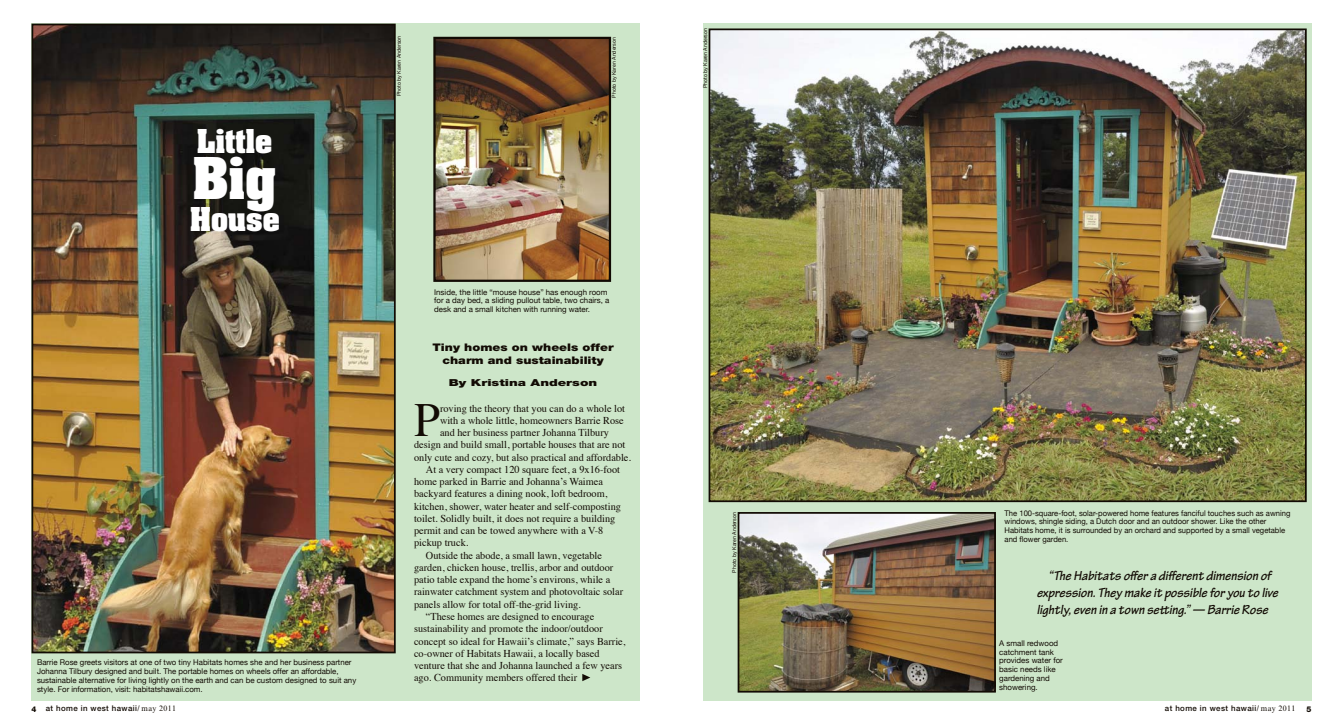
<style>
.page{position:relative;width:1343px;height:725px;background:#fff}
.page>*{position:absolute;margin:0;border:0;box-sizing:border-box;transform-origin:0 0}
.t1{font:700 49px "Aachen Std";color:#fff}
.t2{font:47.51px "Times";color:#120b04}
.t3{font:700 28px "Aachen Std";color:#fff}
.t4{font:italic 700 14px/16.6px "Tekton Pro";color:#120b04}
.t5{font:10.5px "Times";color:#120b04}
.t6{font:900 10.5px/12.2px "Helvetica Neue LT Std";color:#120b04;text-align:center;scale:1.2 1}
.t7{font:900 9.62px "Helvetica Neue LT Std";color:#120b04;scale:1.4 1}
.t8{font:7.88px/8.8px "Helvetica Neue";color:#120b04}
.t9{font:500 7.88px "Helvetica Neue LT Std";letter-spacing:.05em;color:#120b04}
.t10{font:800 7.88px "Helvetica Neue LT Std";color:#120b04}
.t11{font:5.25px "Helvetica Neue";color:#120b04}
.s1{font-weight:800}
.s2{font-family:"Times New Roman MT Std";font-weight:400}
</style>
<div class="page">
<div style="left:32px;top:24px;width:608px;height:677px;background:#cde6c9"></div>
<div style="left:703px;top:24px;width:608px;height:677px;background:#cde6c9"></div>
<img style="left:740px;top:515px;width:252px;height:174px">
<div style="left:737px;top:512px;width:258px;height:180px;border:2px solid #120b04"></div>
<img style="left:436px;top:40px;width:172px;height:239px">
<div style="left:433px;top:37px;width:178px;height:245px;border:2px solid #120b04"></div>
<svg style="left:582px;top:674px;width:8px;height:7px"></svg>
<img style="left:35px;top:27px;width:358px;height:623px">
<div style="left:32px;top:24px;width:364px;height:629px;border:2px solid #120b04"></div>
<img style="left:711px;top:31px;width:592px;height:468px">
<div style="left:708px;top:28px;width:598px;height:474px;border:2px solid #120b04"></div>
<h3 class="t3" style="left:197px;top:121px;width:77px">Little</h3>
<h1 class="t1" style="left:192px;top:143px;width:86px">Big</h1>
<h3 class="t3" style="left:190px;top:198px;width:91px">House</h3>
<p class="t8" style="left:37px;top:658px;width:321px">Barrie Rose greets visitors at one of two tiny Habitats homes she and her business partner Johanna Tilbury designed and built. The portable homes on wheels offer an affordable, sustainable alternative for living lightly on the earth and can be custom designed to suit any style. For information, visit: habitatshawaii.com.</p>
<p class="t11" style="left:396px;top:96px;width:62px;rotate:-90deg">Photo by Karen Anderson</p>
<p class="t11" style="left:611px;top:98px;width:62px;rotate:-90deg">Photo by Karen Anderson</p>
<p class="t8" style="left:434px;top:287px;width:177px">Inside, the little “mouse house” has enough room for a day bed, a sliding pullout table, two chairs, a desk and a small kitchen with running water.</p>
<p class="t6" style="left:432px;top:341px;width:152px">Tiny homes on wheels offer charm and sustainability</p>
<p class="t7" style="left:449px;top:377px;width:107px">By Kristina Anderson</p>
<h2 class="t2" style="left:414px;top:400px;width:27px">P</h2>
<p class="t5" style="left:440px;top:403px;width:186px">roving the theory that you can do a whole lot</p>
<p class="t5" style="left:440px;top:416px;width:185px">with a whole little, homeowners Barrie Rose</p>
<p class="t5" style="left:440px;top:428px;width:170px">and her business partner Johanna Tilbury</p>
<p class="t5" style="left:414px;top:440px;width:213px">design and build small, portable houses that are not</p>
<p class="t5" style="left:414px;top:452px;width:218px">only cute and cozy, but also practical and affordable.</p>
<p class="t5" style="left:426px;top:465px;width:196px">At a very compact 120 square feet, a 9x16-foot</p>
<p class="t5" style="left:414px;top:477px;width:190px">home parked in Barrie and Johanna’s Waimea</p>
<p class="t5" style="left:414px;top:489px;width:195px">backyard features a dining nook, loft bedroom,</p>
<p class="t5" style="left:414px;top:501px;width:208px">kitchen, shower, water heater and self-composting</p>
<p class="t5" style="left:414px;top:514px;width:203px">toilet. Solidly built, it does not require a building</p>
<p class="t5" style="left:414px;top:526px;width:191px">permit and can be towed anywhere with a V-8</p>
<p class="t5" style="left:414px;top:538px;width:56px">pickup truck.</p>
<p class="t5" style="left:426px;top:550px;width:178px">Outside the abode, a small lawn, vegetable</p>
<p class="t5" style="left:414px;top:563px;width:201px">garden, chicken house, trellis, arbor and outdoor</p>
<p class="t5" style="left:414px;top:575px;width:198px">patio table expand the home’s environs, while a</p>
<p class="t5" style="left:414px;top:587px;width:210px">rainwater catchment system and photovoltaic solar</p>
<p class="t5" style="left:414px;top:599px;width:168px">panels allow for total off-the-grid living.</p>
<p class="t5" style="left:426px;top:612px;width:170px">“These homes are designed to encourage</p>
<p class="t5" style="left:414px;top:624px;width:190px">sustainability and promote the indoor/outdoor</p>
<p class="t5" style="left:414px;top:636px;width:213px">concept so ideal for Hawaii’s climate,” says Barrie,</p>
<p class="t5" style="left:414px;top:648px;width:187px">co-owner of Habitats Hawaii, a locally based</p>
<p class="t5" style="left:414px;top:661px;width:210px">venture that she and Johanna launched a few years</p>
<p class="t5" style="left:414px;top:673px;width:165px">ago. Community members offered their</p>
<p class="t11" style="left:702px;top:88px;width:62px;rotate:-90deg">Photo by Karen Anderson</p>
<p class="t11" style="left:731px;top:572px;width:62px;rotate:-90deg">Photo by Karen Anderson</p>
<p class="t8" style="left:1004px;top:508px;width:287px">The 100-square-foot, solar-powered home features fanciful touches such as awning windows, shingle siding, a Dutch door and an outdoor shower. Like the other Habitats home, it is surrounded by an orchard and supported by a small vegetable and flower garden.</p>
<h3 class="t4" style="left:1036px;top:567px;width:243px;text-indent:12px">“The Habitats offer a different dimension of expression. They make it possible for you to live lightly, even in a town setting.” — Barrie Rose</h3>
<p class="t8" style="left:999px;top:638px;width:65px">A small redwood catchment tank provides water for basic needs like gardening and showering.</p>
<p class="t9" style="left:32px;top:703px;width:146px"><span class="s1">4</span> at home in west hawaii<span class="s2">/ may 2011</span></p>
<p class="t9" style="left:1164px;top:703px;width:132px">at home in west hawaii<span class="s2">/ may 2011</span></p>
<p class="t10" style="left:1306px;top:704px;width:6px">5</p>
</div>
